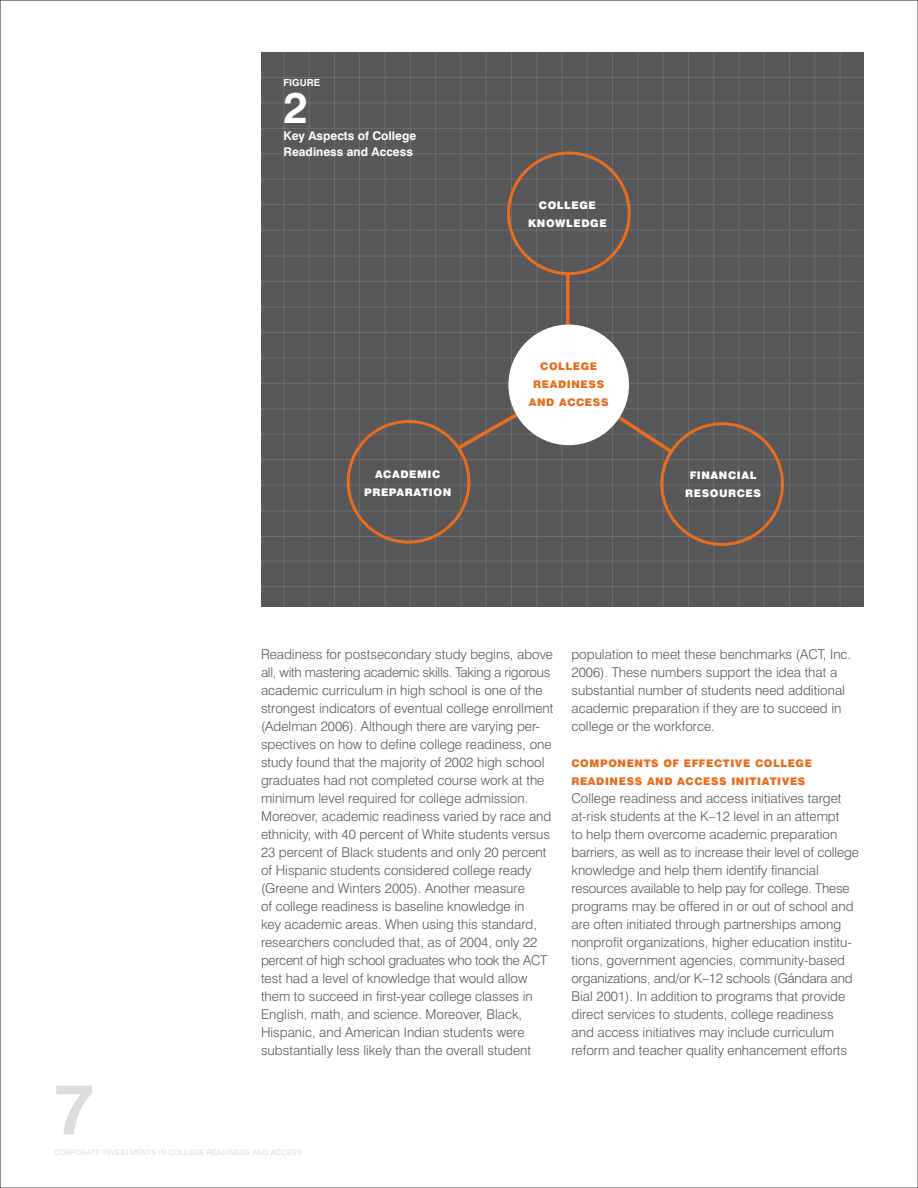
<style>
.page{position:relative;width:918px;height:1188px;background:#fff}
.page>*{position:absolute;margin:0;border:0;box-sizing:border-box;transform-origin:0 0}
.t1{font:700 72px "Swiss 721 BT";color:#deddde}
.t2{font:700 43.5px "Swiss 721 BT";color:#fff}
.t3{font:300 13.5px/18px "Swiss 721 BT";color:#58575a}
.t4{font:700 12px/16.5px "Swiss 721 BT";color:#fff}
.t5{font:900 10.5px/18px "Swiss 721 BT";letter-spacing:.055em;color:#e96d1f}
.t6{font:900 10.5px/18px "Swiss 721 BT";letter-spacing:.055em;color:#fff;text-align:center}
.t7{font:700 9.75px "Swiss 721 BT";color:#fff}
.t8{font:7.5px "Swiss 721 BT";letter-spacing:.025em;color:#deddde}
</style>
<div class="page">
<div style="left:261px;top:52px;width:603px;height:555px;background:#58575a"></div>
<hr style="left:284px;top:53px;width:1px;height:553px;background:#6e6d6f">
<hr style="left:309px;top:53px;width:1px;height:553px;background:#6e6d6f">
<hr style="left:334px;top:53px;width:1px;height:553px;background:#6e6d6f">
<hr style="left:359px;top:53px;width:1px;height:553px;background:#6e6d6f">
<hr style="left:385px;top:53px;width:1px;height:553px;background:#6e6d6f">
<hr style="left:410px;top:53px;width:1px;height:553px;background:#6e6d6f">
<hr style="left:435px;top:53px;width:1px;height:553px;background:#6e6d6f">
<hr style="left:461px;top:53px;width:1px;height:553px;background:#6e6d6f">
<hr style="left:486px;top:53px;width:1px;height:553px;background:#6e6d6f">
<hr style="left:511px;top:53px;width:1px;height:553px;background:#6e6d6f">
<hr style="left:536px;top:53px;width:1px;height:553px;background:#6e6d6f">
<hr style="left:562px;top:53px;width:1px;height:553px;background:#6e6d6f">
<hr style="left:587px;top:53px;width:1px;height:553px;background:#6e6d6f">
<hr style="left:612px;top:53px;width:1px;height:553px;background:#6e6d6f">
<hr style="left:638px;top:53px;width:1px;height:553px;background:#6e6d6f">
<hr style="left:663px;top:53px;width:1px;height:553px;background:#6e6d6f">
<hr style="left:688px;top:53px;width:1px;height:553px;background:#6e6d6f">
<hr style="left:713px;top:53px;width:1px;height:553px;background:#6e6d6f">
<hr style="left:739px;top:53px;width:1px;height:553px;background:#6e6d6f">
<hr style="left:764px;top:53px;width:1px;height:553px;background:#6e6d6f">
<hr style="left:789px;top:53px;width:1px;height:553px;background:#6e6d6f">
<hr style="left:815px;top:53px;width:1px;height:553px;background:#6e6d6f">
<hr style="left:840px;top:53px;width:1px;height:553px;background:#6e6d6f">
<hr style="left:261px;top:256px;width:602px;height:1px;background:#6e6d6f">
<hr style="left:261px;top:281px;width:602px;height:1px;background:#6e6d6f">
<hr style="left:261px;top:77px;width:602px;height:1px;background:#6e6d6f">
<hr style="left:261px;top:103px;width:602px;height:1px;background:#6e6d6f">
<hr style="left:261px;top:128px;width:602px;height:1px;background:#6e6d6f">
<hr style="left:261px;top:154px;width:602px;height:1px;background:#6e6d6f">
<hr style="left:261px;top:179px;width:602px;height:1px;background:#6e6d6f">
<hr style="left:261px;top:204px;width:602px;height:1px;background:#6e6d6f">
<hr style="left:261px;top:230px;width:602px;height:1px;background:#6e6d6f">
<hr style="left:261px;top:511px;width:602px;height:1px;background:#6e6d6f">
<hr style="left:261px;top:536px;width:602px;height:1px;background:#6e6d6f">
<hr style="left:261px;top:307px;width:602px;height:1px;background:#6e6d6f">
<hr style="left:261px;top:332px;width:602px;height:1px;background:#6e6d6f">
<hr style="left:261px;top:358px;width:602px;height:1px;background:#6e6d6f">
<hr style="left:261px;top:383px;width:602px;height:1px;background:#6e6d6f">
<hr style="left:261px;top:409px;width:602px;height:1px;background:#6e6d6f">
<hr style="left:261px;top:434px;width:602px;height:1px;background:#6e6d6f">
<hr style="left:261px;top:459px;width:602px;height:1px;background:#6e6d6f">
<hr style="left:261px;top:485px;width:602px;height:1px;background:#6e6d6f">
<hr style="left:261px;top:561px;width:602px;height:1px;background:#6e6d6f">
<hr style="left:261px;top:586px;width:602px;height:1px;background:#6e6d6f">
<svg style="left:566px;top:275px;width:4px;height:50px"></svg>
<svg style="left:454px;top:409px;width:64px;height:44px"></svg>
<svg style="left:611px;top:411px;width:66px;height:46px"></svg>
<div style="left:508px;top:325px;width:121px;height:120px;background:#fff;border-radius:50%"></div>
<div style="left:507px;top:152px;width:124px;height:123px;border:3px solid #e96d1f;border-radius:50%"></div>
<div style="left:347px;top:420px;width:123px;height:124px;border:3px solid #e96d1f;border-radius:50%"></div>
<div style="left:660px;top:422px;width:124px;height:124px;border:3px solid #e96d1f;border-radius:50%"></div>
<p class="t7" style="left:284px;top:76px;width:38px">Figure</p>
<h2 class="t2" style="left:284px;top:81px;width:26px">2</h2>
<p class="t4" style="left:284px;top:127px;width:134px">Key Aspects of College<br>Readiness and Access</p>
<p class="t6" style="left:528px;top:197px;width:80px">COLLEGE<br>KNOWLEDGE</p>
<p class="t5" style="left:540px;top:357px;width:58px">COLLEGE</p>
<p class="t5" style="left:533px;top:375px;width:72px">READINESS</p>
<p class="t5" style="left:529px;top:393px;width:40px">AND ACC</p>
<p class="t5" style="left:585px;top:393px;width:25px">ESS</p>
<p class="t6" style="left:364px;top:465px;width:89px">ACADEMIC<br>PREPARATION</p>
<p class="t6" style="left:685px;top:466px;width:77px">FINANCIAL<br>RESOURCES</p>
<p class="t3" style="left:261px;top:645px;width:294px">Readiness for postsecondary study begins, above all, with mastering academic skills. Taking a rigorous academic curriculum in high school is one of the strongest indicators of eventual college enrollment (Adelman 2006). Although there are varying per&shy;spectives on how to define college readiness, one study found that the majority of 2002 high school graduates had not completed course work at the minimum level required for college admission.<br>M oreover, academic readiness varied by race and ethnicity, with 40 percent of White students versus 23 percent of Black students and only 20 percent of H ispanic students considered college ready (Greene and Winters 2005). Another measure<br>of college readiness is baseline knowledge in<br>key academic areas. When using this standard, researchers concluded that, as of 2004, only 22 percent of high school graduates who took the ACT test had a level of knowledge that would allow them to succeed in first-year college classes in English, math, and science. Moreover, Black,<br>H ispanic, and American Indian students were substantially less likely than the overall student</p>
<p class="t3" style="left:572px;top:645px;width:281px">population to meet these benchmarks (ACT, Inc.<br>2006). These numbers support the idea that a substantial number of students need additional academic preparation if they are to succeed in college or the workforce.</p>
<p class="t5" style="left:572px;top:754px;width:242px">COMPONENTS OF EFFECTIVE COLLEGE<br>READINESS AND ACC</p>
<p class="t5" style="left:703px;top:772px;width:104px">ESS INITIATIVES</p>
<p class="t3" style="left:572px;top:789px;width:289px">College readiness and access initiatives target at-risk students at the K–12 level in an attempt<br>to help them overcome academic preparation barriers, as well as to increase their level of college knowledge and help them identify financial resources available to help pay for college. These programs may be offered in or out of school and are often initiated through partnerships among nonprofit organizations, higher education institu&shy;tions, government agencies, community-based organizations, and/or K–12 schools (Gándara and Bial 2001). In addition to programs that provide direct services to students, college readiness and access initiatives may include curriculum reform and teacher quality enhancement efforts</p>
<h1 class="t1" style="left:54px;top:1065px;width:42px">7</h1>
<p class="t8" style="left:54px;top:1148px;width:224px">CORPORATE INVESTMENTS IN COLLEGE READI NESS AND ACC</p>
<p class="t8" style="left:287px;top:1148px;width:16px">ESS</p>
</div>
